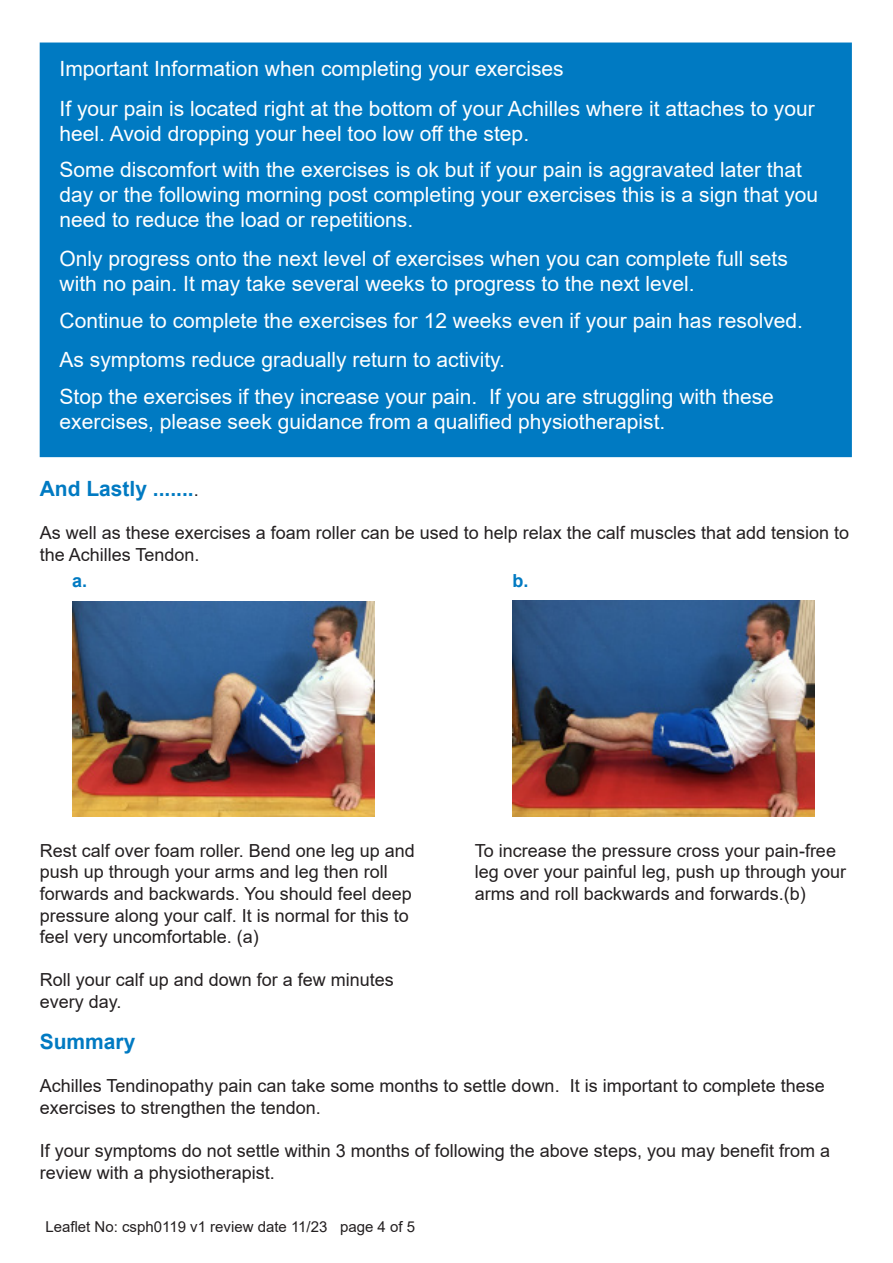
<style>
.page{position:relative;width:893px;height:1263px;background:#fff}
.page>*{position:absolute;margin:0;border:0;box-sizing:border-box;transform-origin:0 0}
.t1{font:21px/25.2px "Arial";color:#fff}
.t2{font:700 21px "Arial";color:#007ac2}
.t3{font:18px/21.6px "Arial";color:#231f20}
.t4{font:700 18px "Arial";color:#007ac2}
.t5{font:15px "Arial";color:#231f20}
.s1{font-weight:400;font-size:18px;color:#231f20}
</style>
<div class="page">
<div style="left:40px;top:43px;width:812px;height:414px;background:#007ac2"></div>
<img style="left:72px;top:601px;width:302px;height:215px">
<img style="left:512px;top:601px;width:302px;height:216px">
<p class="t1" style="left:60px;top:56px;width:506px">Important Information when completing your exercises</p>
<p class="t1" style="left:60px;top:96px;width:757px">If your pain is located right at the bottom of your Achilles where it attaches to your heel. Avoid dropping your heel too low off the step.</p>
<p class="t1" style="left:60px;top:157px;width:760px">Some discomfort with the exercises is ok but if your pain is aggravated later that day or the following morning post completing your exercises this is a sign that you need to reduce the load or repetitions.</p>
<p class="t1" style="left:60px;top:246px;width:730px">Only progress onto the next level of exercises when you can complete full sets with no pain. It may take several weeks to progress to the next level.</p>
<p class="t1" style="left:60px;top:308px;width:745px">Continue to complete the exercises for 12 weeks even if your pain has resolved.</p>
<p class="t1" style="left:60px;top:347px;width:447px">As symptoms reduce gradually return to activity.</p>
<p class="t1" style="left:60px;top:384px;width:716px">Stop the exercises if they increase your pain. If you are struggling with these</p>
<p class="t1" style="left:60px;top:409px;width:607px">exercises, please seek guidance from a qualified physiotherapist.</p>
<p class="t2" style="left:40px;top:474px;width:161px">And Lastly .......<span class="s1">.</span></p>
<p class="t3" style="left:40px;top:522px;width:811px">As well as these exercises a foam roller can be used to help relax the calf muscles that add tension to the Achilles Tendon.</p>
<p class="t4" style="left:72px;top:568px;width:17px">a.</p>
<p class="t4" style="left:512px;top:568px;width:18px">b.</p>
<p class="t3" style="left:40px;top:840px;width:377px">Rest calf over foam roller. Bend one leg up and push up through your arms and leg then roll forwards and backwards. You should feel deep pressure along your calf. It is normal for this to feel very uncomfortable. (a)</p>
<p class="t3" style="left:40px;top:969px;width:356px">Roll your calf up and down for a few minutes every day.</p>
<p class="t3" style="left:475px;top:840px;width:373px">To increase the pressure cross your pain-free leg over your painful leg, push up through your arms and roll backwards and forwards.(b)</p>
<p class="t2" style="left:40px;top:1027px;width:97px">Summary</p>
<p class="t3" style="left:40px;top:1075px;width:787px">Achilles Tendinopathy pain can take some months to settle down. It is important to complete these exercises to strengthen the tendon.</p>
<p class="t3" style="left:40px;top:1140px;width:792px">If your symptoms do not settle within 3 months of following the above steps, you may benefit from a review with a physiotherapist.</p>
<p class="t5" style="left:45px;top:1216px;width:371px">Leaflet No: csph0119 v1 review date 11/23 page 4 of 5</p>
</div>
